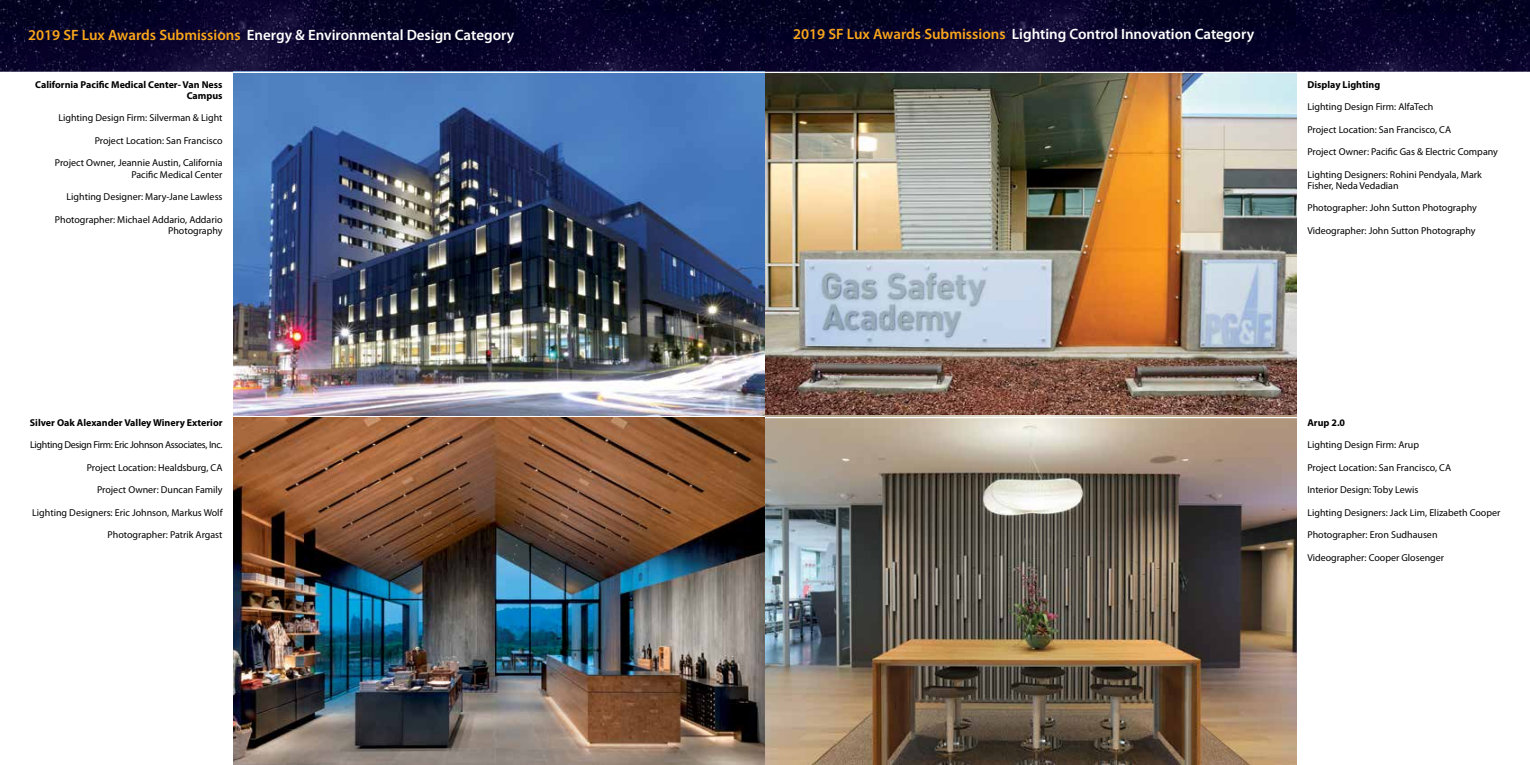
<style>
.page{position:relative;width:1530px;height:765px;background:#fff}
.page>*{position:absolute;margin:0;border:0;box-sizing:border-box;transform-origin:0 0}
.t1{font:600 15px "Myriad Pro";color:#fff}
.t2{font:10px/11.2px "Myriad Pro";color:#000;text-align:right}
.t3{font:700 10px/11.2px "Myriad Pro";color:#000;text-align:right}
.t4{font:10px "Myriad Pro";letter-spacing:-.03em;color:#000}
.s1{color:#faa61a}
</style>
<div class="page">
<img style="left:0;top:0;width:1530px;height:72px">
<img style="left:234px;top:71px;width:1062px;height:345px">
<img style="left:234px;top:418px;width:531px;height:347px">
<img style="left:765px;top:416px;width:531px;height:349px">
<hr style="left:765px;top:417px;width:765px;height:1px;background:#fff">
<hr style="left:0;top:72px;width:1530px;height:1px;background:#fff">
<h1 class="t1" style="left:28px;top:25px;width:488px"><span class="s1">2019 SF Lux Awards Submissions</span> Energy &amp; Environmental Design Category</h1>
<p class="t3" style="left:35px;top:78px;width:189px">California Pacific Medical Center- Van Ness<br>Campus</p>
<p class="t2" style="left:58px;top:112px;width:166px">Lighting Design Firm: Silverman &amp; Light</p>
<p class="t2" style="left:95px;top:135px;width:129px">Project Location: San Francisco</p>
<p class="t2" style="left:55px;top:157px;width:169px">Project Owner, Jeannie Austin, California<br>Pacific Medical Center</p>
<p class="t2" style="left:67px;top:191px;width:158px">Lighting Designer: Mary-Jane Lawless</p>
<p class="t2" style="left:55px;top:213px;width:169px">Photographer: Michael Addario, Addario<br>Photography</p>
<p class="t3" style="left:30px;top:416px;width:194px">Silver Oak Alexander Valley Winery Exterior</p>
<p class="t4" style="left:30px;top:439px;width:194px">Lighting Design Firm: Eric Johnson Associates, Inc.</p>
<p class="t2" style="left:87px;top:462px;width:137px">Project Location: Healdsburg, CA</p>
<p class="t2" style="left:97px;top:484px;width:127px">Project Owner: Duncan Family</p>
<p class="t2" style="left:32px;top:507px;width:192px">Lighting Designers: Eric Johnson, Markus Wolf</p>
<p class="t2" style="left:108px;top:529px;width:116px">Photographer: Patrik Argast</p>
<h1 class="t1" style="left:793px;top:25px;width:463px"><span class="s1">2019 SF Lux Awards Submissions</span> Lighting Control Innovation Category</h1>
<p class="t3" style="left:1307px;top:78px;width:74px">Display Lighting</p>
<p class="t2" style="left:1307px;top:101px;width:128px">Lighting Design Firm: AlfaTech</p>
<p class="t2" style="left:1307px;top:123px;width:145px">Project Location: San Francisco, CA</p>
<p class="t2" style="left:1307px;top:146px;width:192px">Project Owner: Pacific Gas &amp; Electric Company</p>
<p class="t2" style="left:1307px;top:168px;width:176px;text-align:left">Lighting Designers: Rohini Pendyala, Mark<br>Fisher, Neda Vedadian</p>
<p class="t2" style="left:1307px;top:202px;width:171px">Photographer: John Sutton Photography</p>
<p class="t2" style="left:1307px;top:225px;width:170px">Videographer: John Sutton Photography</p>
<p class="t3" style="left:1307px;top:416px;width:39px">Arup 2.0</p>
<p class="t2" style="left:1307px;top:439px;width:113px">Lighting Design Firm: Arup</p>
<p class="t2" style="left:1307px;top:462px;width:145px">Project Location: San Francisco, CA</p>
<p class="t2" style="left:1307px;top:484px;width:113px">Interior Design: Toby Lewis</p>
<p class="t2" style="left:1307px;top:507px;width:195px">Lighting Designers: Jack Lim, Elizabeth Cooper</p>
<p class="t2" style="left:1307px;top:529px;width:132px">Photographer: Eron Sudhausen</p>
<p class="t2" style="left:1307px;top:552px;width:138px">Videographer: Cooper Glosenger</p>
</div>
